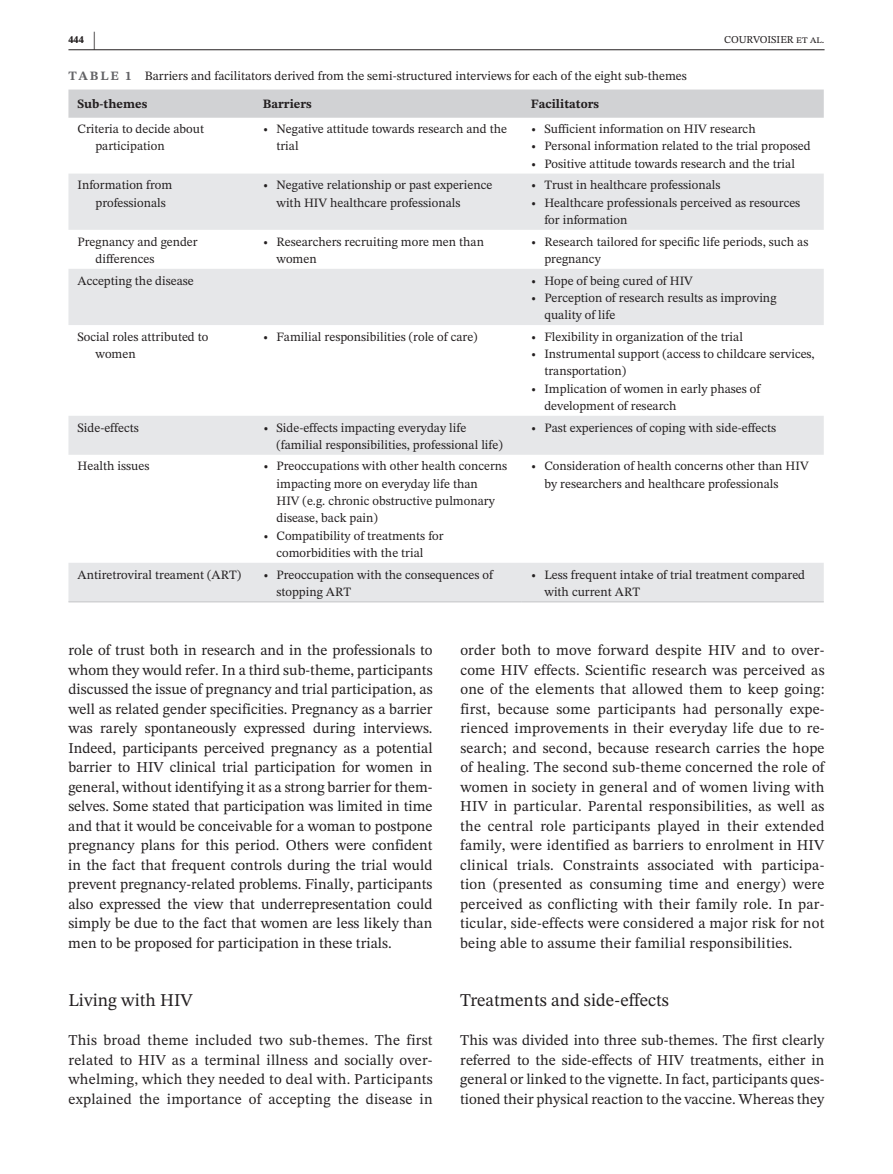
<style>
.page{position:relative;width:893px;height:1174px;background:#fff}
.page>*{position:absolute;margin:0;border:0;box-sizing:border-box;transform-origin:0 0}
.t1{font:18px "STIX Two Text";color:#231f20}
.t2{font:15px/19.5px "STIX Two Text";letter-spacing:.01em;color:#231f20;text-align:justify}
.t3{font:12.75px/17.2px "STIX Two Text";color:#231f20}
.t4{font:700 12.75px "STIX Two Text";color:#231f20}
.t5{font:10.5px "STIX Two Text";color:#231f20}
.t6{font:700 10.5px "STIX Two Text";color:#231f20}
.s1{font-size:21px}
.s2{font-weight:700;color:#636366}
</style>
<div class="page">
<hr style="left:68px;top:49px;width:756px;height:1px;background:#231f20">
<div style="left:68px;top:90px;width:756px;height:28px;background:#d1d2d4"></div>
<svg style="left:68px;top:174px;width:756px;height:427px"></svg>
<hr style="left:68px;top:601px;width:186px;height:1px;background:#d1d2d4">
<hr style="left:254px;top:601px;width:268px;height:1px;background:#d1d2d4">
<hr style="left:522px;top:601px;width:302px;height:1px;background:#d1d2d4">
<p class="t6" style="left:68px;top:32px;width:29px">444 <span class="s1">|</span></p>
<p class="t5" style="left:724px;top:32px;width:102px">COURVOISIER et al.</p>
<p class="t3" style="left:68px;top:67px;width:620px"><span class="s2">TABLE 1</span> Barriers and facilitators derived from the semi-structured interviews for each of the eight sub-themes</p>
<p class="t4" style="left:77px;top:95px;width:71px">Sub-themes</p>
<p class="t4" style="left:263px;top:95px;width:50px">Barriers</p>
<p class="t4" style="left:531px;top:95px;width:70px">Facilitators</p>
<p class="t3" style="left:95px;top:120px;width:110px;text-indent:-18px">Criteria to decide about participation</p>
<p class="t3" style="left:276px;top:120px;width:232px;text-indent:-14px">• Negative attitude towards research and the trial</p>
<p class="t3" style="left:531px;top:120px;width:226px">• Sufficient information on HIV research</p>
<p class="t3" style="left:531px;top:137px;width:281px">• Personal information related to the trial proposed</p>
<p class="t3" style="left:531px;top:155px;width:266px">• Positive attitude towards research and the trial</p>
<p class="t3" style="left:95px;top:176px;width:78px;text-indent:-18px">Information from professionals</p>
<p class="t3" style="left:276px;top:176px;width:217px;text-indent:-14px">• Negative relationship or past experience with HIV healthcare professionals</p>
<p class="t3" style="left:531px;top:176px;width:191px">• Trust in healthcare professionals</p>
<p class="t3" style="left:544px;top:194px;width:257px;text-indent:-14px">• Healthcare professionals perceived as resources for information</p>
<p class="t3" style="left:95px;top:233px;width:104px;text-indent:-18px">Pregnancy and gender differences</p>
<p class="t3" style="left:276px;top:233px;width:209px;text-indent:-14px">• Researchers recruiting more men than women</p>
<p class="t3" style="left:544px;top:233px;width:265px;text-indent:-14px">• Research tailored for specific life periods, such as pregnancy</p>
<p class="t3" style="left:78px;top:271px;width:118px">Accepting the disease</p>
<p class="t3" style="left:531px;top:271px;width:164px">• Hope of being cured of HIV</p>
<p class="t3" style="left:544px;top:289px;width:234px;text-indent:-14px">• Perception of research results as improving quality of life</p>
<p class="t3" style="left:96px;top:328px;width:114px;text-indent:-18px">Social roles attributed to women</p>
<p class="t3" style="left:263px;top:328px;width:216px">• Familial responsibilities (role of care)</p>
<p class="t3" style="left:531px;top:328px;width:214px">• Flexibility in organization of the trial</p>
<p class="t3" style="left:544px;top:345px;width:272px;text-indent:-14px">• Instrumental support (access to childcare services, transportation)</p>
<p class="t3" style="left:544px;top:379px;width:217px;text-indent:-14px">• Implication of women in early phases of development of research</p>
<p class="t3" style="left:78px;top:418px;width:63px">Side-effects</p>
<p class="t3" style="left:276px;top:418px;width:228px;text-indent:-14px">• Side-effects impacting everyday life (familial responsibilities, professional life)</p>
<p class="t3" style="left:531px;top:418px;width:247px">• Past experiences of coping with side-effects</p>
<p class="t3" style="left:78px;top:457px;width:73px">Health issues</p>
<p class="t3" style="left:276px;top:457px;width:232px;text-indent:-14px">• Preoccupations with other health concerns impacting more on everyday life than<br>HIV (e.g. chronic obstructive pulmonary disease, back pain)</p>
<p class="t3" style="left:263px;top:526px;width:182px;text-align:center">• Compatibility of treatments for comorbidities with the trial</p>
<p class="t3" style="left:544px;top:457px;width:266px;text-indent:-14px">• Consideration of health concerns other than HIV by researchers and healthcare professionals</p>
<p class="t3" style="left:78px;top:565px;width:165px">Antiretroviral treament (ART)</p>
<p class="t3" style="left:277px;top:565px;width:218px;text-indent:-14px">• Preoccupation with the consequences of stopping ART</p>
<p class="t3" style="left:544px;top:565px;width:262px;text-indent:-14px">• Less frequent intake of trial treatment compared with current ART</p>
<p class="t2" style="left:68px;top:640px;width:366px">role of trust both in research and in the professionals to whom they would refer. In a third sub-theme, participants discussed the issue of pregnancy and trial participation, as well as related gender specificities. Pregnancy as a barrier was rarely spontaneously expressed during interviews.<br>Indeed, participants perceived pregnancy as a potential barrier to HIV clinical trial participation for women in general, without identifying it as a strong barrier for them&shy;selves. Some stated that participation was limited in time and that it would be conceivable for a woman to postpone pregnancy plans for this period. Others were confident in the fact that frequent controls during the trial would prevent pregnancy-related problems. Finally, participants also expressed the view that underrepresentation could simply be due to the fact that women are less likely than men to be proposed for participation in these trials.</p>
<p class="t1" style="left:68px;top:987px;width:126px">Living with HIV</p>
<p class="t2" style="left:68px;top:1030px;width:366px">This broad theme included two sub-themes. The first related to HIV as a terminal illness and socially over&shy;whelming, which they needed to deal with. Participants explained the importance of accepting the disease in</p>
<p class="t2" style="left:460px;top:640px;width:366px">order both to move forward despite HIV and to over&shy;come HIV effects. Scientific research was perceived as one of the elements that allowed them to keep going: first, because some participants had personally expe&shy;rienced improvements in their everyday life due to re&shy;search; and second, because research carries the hope of healing. The second sub-theme concerned the role of women in society in general and of women living with HIV in particular. Parental responsibilities, as well as the central role participants played in their extended family, were identified as barriers to enrolment in HIV clinical trials. Constraints associated with participa&shy;tion (presented as consuming time and energy) were perceived as conflicting with their family role. In par&shy;ticular, side-effects were considered a major risk for not being able to assume their familial responsibilities.</p>
<p class="t1" style="left:460px;top:987px;width:210px">Treatments and side-effects</p>
<p class="t2" style="left:460px;top:1030px;width:366px">This was divided into three sub-themes. The first clearly referred to the side-effects of HIV treatments, either in general or linked to the vignette. In fact, participants ques&shy;tioned their physical reaction to the vaccine. Whereas they</p>
</div>
